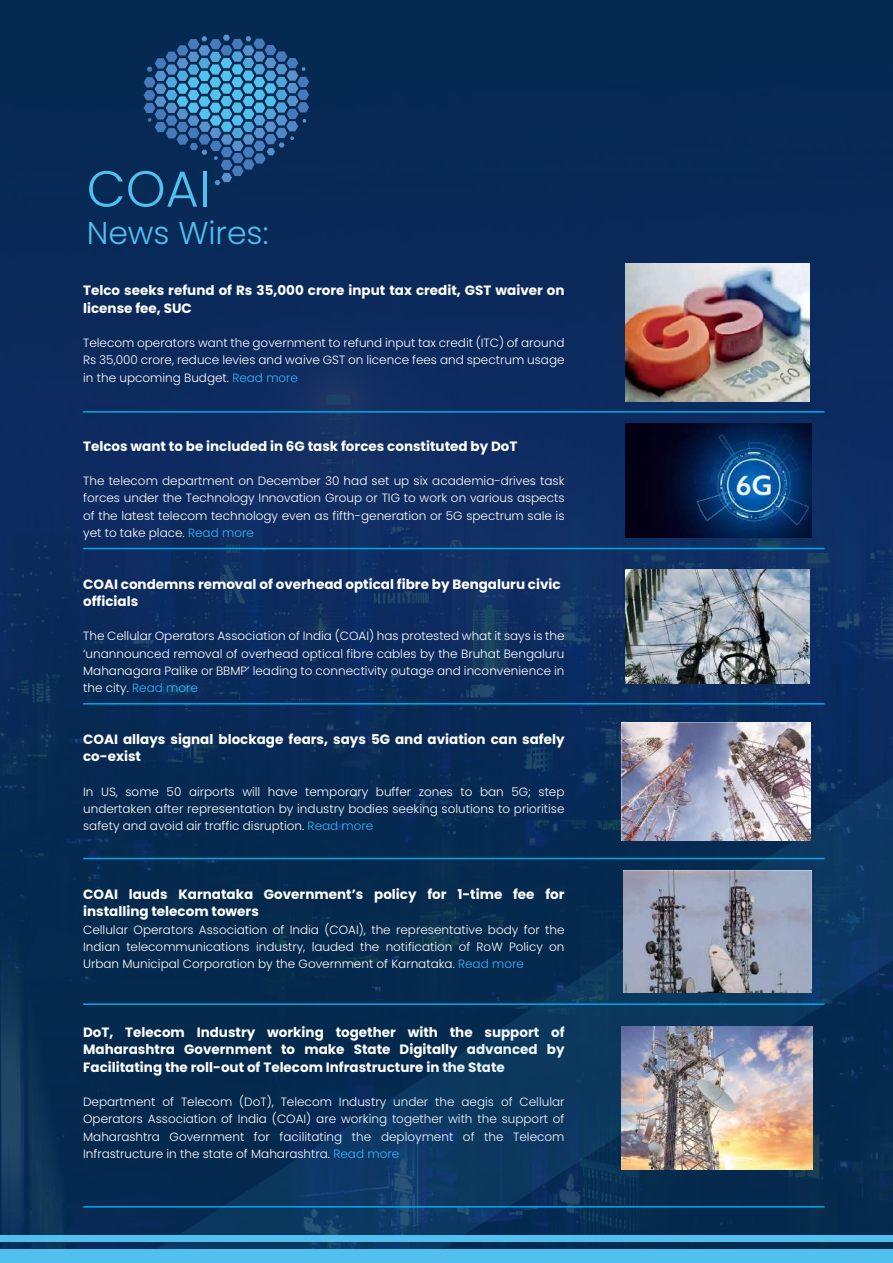
<style>
.page{position:relative;width:893px;height:1263px;background:#042f57}
.page>*{position:absolute;margin:0;border:0;box-sizing:border-box;transform-origin:0 0}
.t1{font:300 50.7px "Poppins";color:#51c0ee}
.t2{font:300 31.5px "Poppins";color:#51c0ee}
.t3{font:700 13.5px/17.2px "Poppins";color:#fff}
.t4{font:300 12px/17.2px "Poppins";color:#fff;text-align:justify}
.s1{color:#33b5ff}
</style>
<div class="page">
<div style="left:0;top:1250px;width:893px;height:13px;background:#51c0ee"></div>
<div style="left:0;top:1235px;width:893px;height:6px;background:#51c0ee"></div>
<svg style="left:135px;top:777px;width:758px;height:473px"></svg>
<hr style="left:83px;top:548px;width:741px;height:1px;background:#00abec">
<hr style="left:83px;top:411px;width:741px;height:2px;background:#00abec">
<hr style="left:83px;top:703px;width:741px;height:1px;background:#00abec">
<hr style="left:83px;top:858px;width:741px;height:1px;background:#00abec">
<hr style="left:83px;top:1206px;width:741px;height:1px;background:#00abec">
<hr style="left:83px;top:1003px;width:741px;height:2px;background:#00abec">
<svg style="left:144px;top:35px;width:165px;height:150px"></svg>
<img style="left:626px;top:263px;width:184px;height:138px">
<img style="left:625px;top:423px;width:186px;height:114px">
<img style="left:626px;top:569px;width:183px;height:115px">
<img style="left:622px;top:722px;width:188px;height:119px">
<img style="left:623px;top:870px;width:188px;height:122px">
<img style="left:622px;top:1026px;width:191px;height:143px">
<h1 class="t1" style="left:87px;top:159px;width:125px">COAI</h1>
<h2 class="t2" style="left:87px;top:215px;width:183px">News Wires:</h2>
<p class="t3" style="left:83px;top:282px;width:483px">Telco seeks refund of Rs 35,000 crore input tax credit, GST waiver on license fee, SUC</p>
<p class="t4" style="left:83px;top:334px;width:483px">Telecom operators want the government to refund input tax credit (ITC) of around Rs 35,000 crore, reduce levies and waive GST on licence fees and spectrum usage in the upcoming Budget. <span class="s1">Read more</span></p>
<p class="t3" style="left:83px;top:437px;width:436px">Telcos want to be included in 6G task forces constituted by DoT</p>
<p class="t4" style="left:83px;top:472px;width:483px">The telecom department on December 30 had set up six academia-drives task forces under the Technology Innovation Group or TIG to work on various aspects of the latest telecom technology even as fifth-generation or 5G spectrum sale is yet to take place. <span class="s1">Read more</span></p>
<p class="t3" style="left:83px;top:575px;width:479px">COAI condemns removal of overhead optical fibre by Bengaluru civic officials</p>
<p class="t4" style="left:83px;top:627px;width:483px">The Cellular Operators Association of India (COAI) has protested what it says is the ‘unannounced removal of overhead optical fibre cables by the Bruhat Bengaluru Mahanagara Palike or BBMP’ leading to connectivity outage and inconvenience in the city. <span class="s1">Read more</span></p>
<p class="t3" style="left:83px;top:730px;width:483px">COAI allays signal blockage fears, says 5G and aviation can safely co-exist</p>
<p class="t4" style="left:83px;top:783px;width:483px">In US, some 50 airports will have temporary buffer zones to ban 5G; step undertaken after representation by industry bodies seeking solutions to prioritise safety and avoid air traffic disruption. <span class="s1">Read more</span></p>
<p class="t3" style="left:83px;top:886px;width:483px">COAI lauds Karnataka Government’s policy for 1-time fee for installing telecom towers</p>
<p class="t4" style="left:83px;top:921px;width:483px">Cellular Operators Association of India (COAI), the representative body for the Indian telecommunications industry, lauded the notification of RoW Policy on Urban Municipal Corporation by the Government of Karnataka. <span class="s1">Read more</span></p>
<p class="t3" style="left:83px;top:1024px;width:483px;text-align:justify">DoT, Telecom Industry working together with the support of Maharashtra Government to make State Digitally advanced by Facilitating the roll-out of Telecom Infrastructure in the State</p>
<p class="t4" style="left:83px;top:1093px;width:483px">Department of Telecom (DoT), Telecom Industry under the aegis of Cellular Operators Association of India (COAI) are working together with the support of Maharashtra Government for facilitating the deployment of the Telecom Infrastructure in the state of Maharashtra. <span class="s1">Read more</span></p>
</div>
